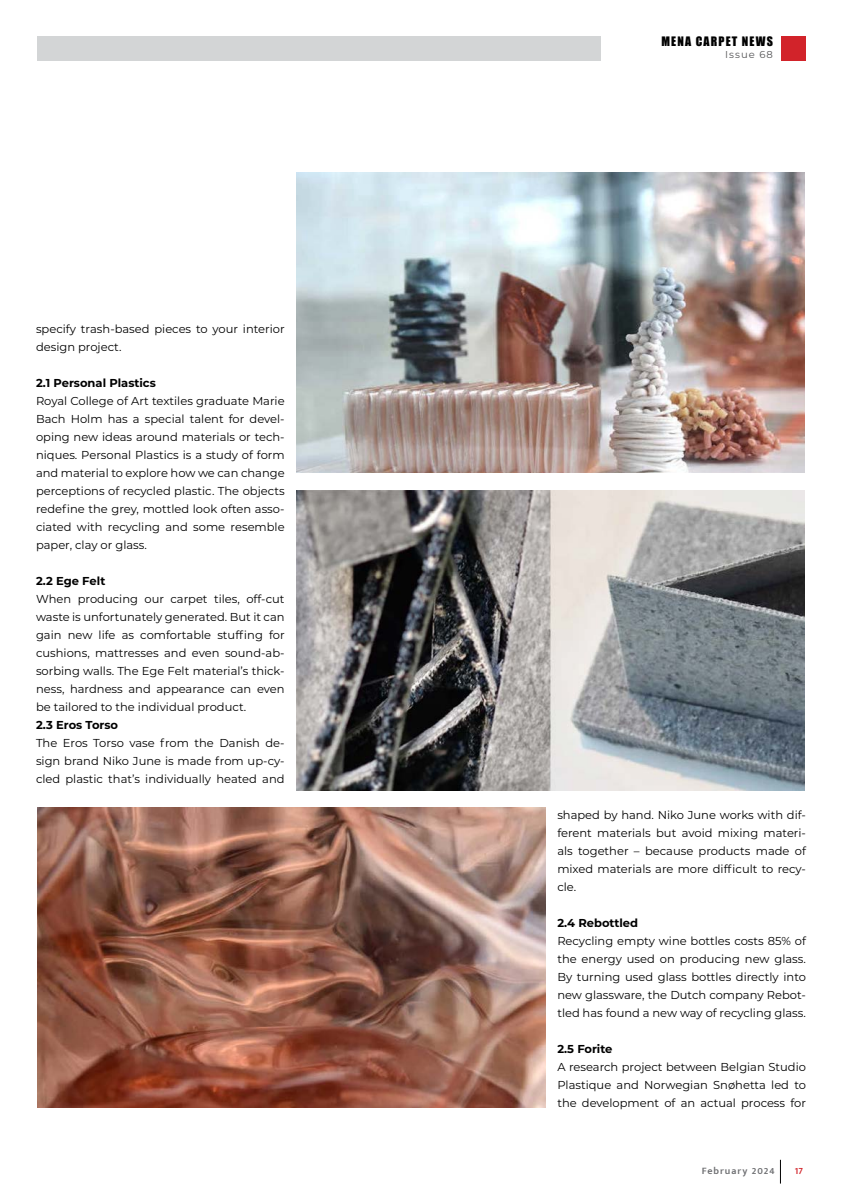
<style>
.page{position:relative;width:842px;height:1191px;background:#fff}
.page>*{position:absolute;margin:0;border:0;box-sizing:border-box;transform-origin:0 0}
.t1{font:12px "Impact";letter-spacing:.1em;color:#000}
.t2{font:11.5px/18px "Montserrat";color:#000;text-align:justify}
.t3{font:700 11.5px "Montserrat";color:#000}
.t4{font:600 10px "Mukta Mahee";letter-spacing:.1em;color:#6d6e71}
.t5{font:10px "Montserrat";letter-spacing:.1em;color:#545456}
.t6{font:600 10px "Mukta Mahee";color:#d2232a}
</style>
<div class="page">
<div style="left:37px;top:36px;width:564px;height:24px;background:#d3d5d6"></div>
<svg style="left:780px;top:1159px;width:1px;height:24px"></svg>
<div style="left:781px;top:36px;width:25px;height:24px;background:#d2232a"></div>
<img style="left:297px;top:172px;width:508px;height:300px">
<img style="left:297px;top:491px;width:508px;height:300px">
<img style="left:37px;top:807px;width:508px;height:300px">
<p class="t2" style="left:36px;top:320px;width:250px">specify trash-based pieces to your interior design project.</p>
<p class="t3" style="left:36px;top:375px;width:121px">2.1 Personal Plastics</p>
<p class="t2" style="left:36px;top:392px;width:250px">Royal College of Art textiles graduate Marie Bach Holm has a special talent for devel&shy;oping new ideas around materials or tech&shy;niques. Personal Plastics is a study of form and material to explore how we can change perceptions of recycled plastic. The objects redefine the grey, mottled look often asso&shy;ciated with recycling and some resemble paper, clay or glass.</p>
<p class="t3" style="left:36px;top:573px;width:71px">2.2 Ege Felt</p>
<p class="t2" style="left:36px;top:590px;width:250px">When producing our carpet tiles, off-cut waste is unfortunately generated. But it can gain new life as comfortable stuffing for cushions, mattresses and even sound-ab&shy;sorbing walls. The Ege Felt material’s thick&shy;ness, hardness and appearance can even be tailored to the individual product.</p>
<p class="t3" style="left:36px;top:717px;width:84px">2.3 Eros Torso</p>
<p class="t2" style="left:36px;top:734px;width:250px">The Eros Torso vase from the Danish de&shy;sign brand Niko June is made from up-cy&shy;cled plastic that’s individually heated and</p>
<p class="t1" style="left:661px;top:31px;width:113px">MENA CARPET NEWS</p>
<p class="t5" style="left:725px;top:47px;width:49px">Issue 68</p>
<p class="t2" style="left:557px;top:805px;width:250px">shaped by hand. Niko June works with dif&shy;ferent materials but avoid mixing materi&shy;als together – because products made of mixed materials are more difficult to recy&shy;cle.</p>
<p class="t3" style="left:557px;top:914px;width:82px">2.4 Rebottled</p>
<p class="t2" style="left:557px;top:931px;width:250px">Recycling empty wine bottles costs 85% of the energy used on producing new glass.<br>By turning used glass bottles directly into new glassware, the Dutch company Rebot&shy;tled has found a new way of recycling glass.</p>
<p class="t3" style="left:557px;top:1040px;width:57px">2.5 Forite</p>
<p class="t2" style="left:557px;top:1057px;width:250px">A research project between Belgian Studio Plastique and Norwegian Snøhetta led to the development of an actual process for</p>
<p class="t4" style="left:702px;top:1164px;width:74px">February 2024</p>
<p class="t6" style="left:795px;top:1164px;width:10px">17</p>
</div>
